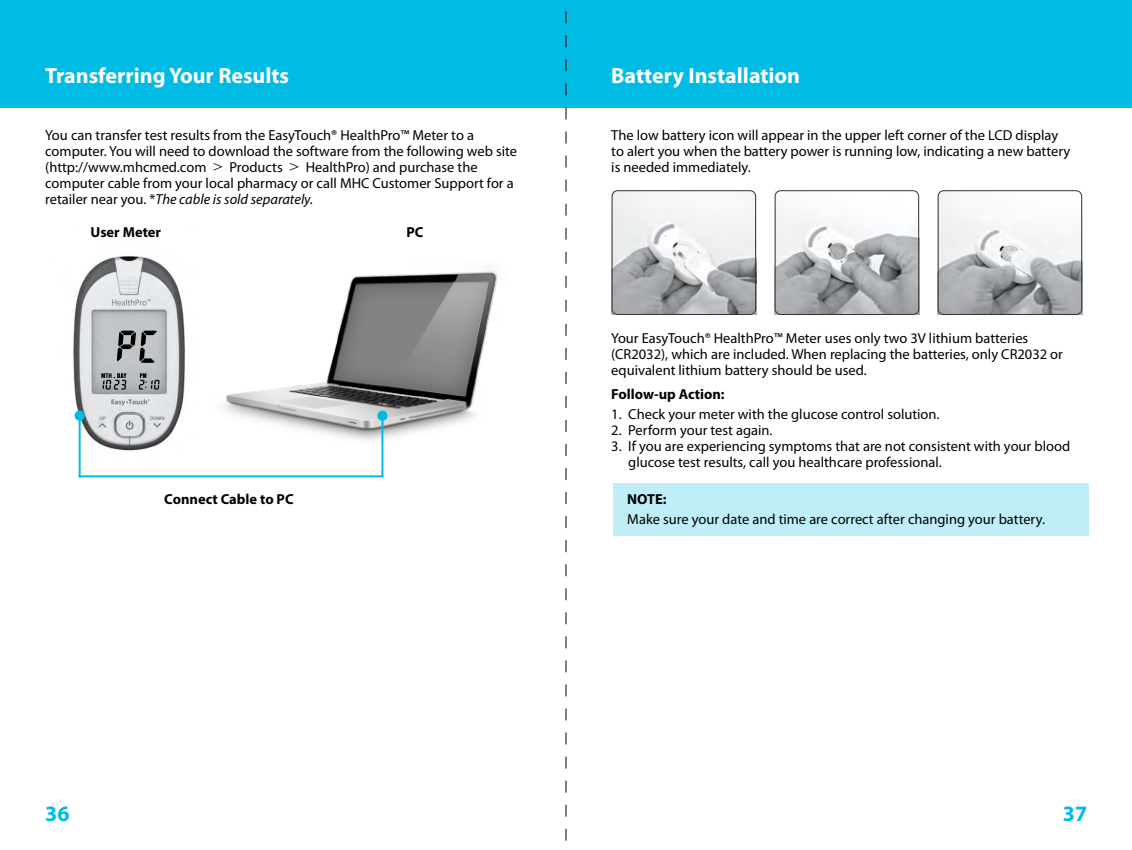
<style>
.page{position:relative;width:1132px;height:850px;background:#fff}
.page>*{position:absolute;margin:0;border:0;box-sizing:border-box;transform-origin:0 0}
.t1{font:700 22px "Myriad Pro";color:#fff}
.t2{font:700 22px "Myriad Pro";color:#00bce4}
.t3{font:14.4px/16px "Myriad Pro";color:#000}
.t4{font:700 14.4px "Myriad Pro";color:#000}
.s1{font-family:"Adobe Myungjo Std";font-weight:500}
.s2{font-style:italic}
</style>
<div class="page">
<div style="left:0;top:0;width:1132px;height:108px;background:#00bce4"></div>
<img style="left:223px;top:271px;width:275px;height:177px">
<img style="left:73px;top:255px;width:112px;height:213px">
<div style="left:613px;top:483px;width:476px;height:53px;background:#bfeef8"></div>
<svg style="left:117px;top:331px;width:40px;height:32px"></svg>
<svg style="left:139px;top:373px;width:21px;height:17px"></svg>
<svg style="left:101px;top:373px;width:26px;height:17px"></svg>
<svg style="left:612px;top:190px;width:144px;height:125px"></svg>
<svg style="left:775px;top:190px;width:144px;height:125px"></svg>
<svg style="left:938px;top:190px;width:144px;height:125px"></svg>
<hr style="left:381px;top:416px;width:2px;height:60px;background:#00bce4">
<hr style="left:80px;top:475px;width:302px;height:2px;background:#00bce4">
<div style="left:377px;top:411px;width:11px;height:10px;background:#00bce4;border-radius:50%"></div>
<div style="left:75px;top:411px;width:10px;height:10px;background:#00bce4;border-radius:50%"></div>
<hr style="left:79px;top:414px;width:2px;height:62px;background:#00bce4">
<svg style="left:566px;top:11px;width:1px;height:830px"></svg>
<h1 class="t1" style="left:45px;top:62px;width:245px">Transferring Your Results</h1>
<h1 class="t1" style="left:611px;top:62px;width:190px">Battery Installation</h1>
<p class="t3" style="left:45px;top:127px;width:473px">You can transfer test results from the EasyTouch® HealthPro™ Meter to a computer. You will need to download the software from the following web site (http://www.mhcmed.com <span class="s1">&gt;</span> Products <span class="s1">&gt;</span> HealthPro) and purchase the computer cable from your local pharmacy or call MHC Customer Support for a retailer near you. *<span class="s2">The cable is sold separately.</span></p>
<p class="t3" style="left:611px;top:127px;width:461px">The low battery icon will appear in the upper left corner of the LCD display to alert you when the battery power is running low, indicating a new battery is needed immediately.</p>
<p class="t4" style="left:91px;top:223px;width:72px">User Meter</p>
<p class="t4" style="left:164px;top:489px;width:131px">Connect Cable to PC</p>
<p class="t4" style="left:406px;top:223px;width:19px">PC</p>
<p class="t3" style="left:611px;top:330px;width:453px">Your EasyTouch® HealthPro™ Meter uses only two 3V lithium batteries (CR2032), which are included. When replacing the batteries, only CR2032 or equivalent lithium battery should be used.</p>
<p class="t4" style="left:611px;top:385px;width:115px">Follow-up Action:</p>
<p class="t3" style="left:611px;top:406px;width:330px">1. Check your meter with the glucose control solution.</p>
<p class="t3" style="left:611px;top:422px;width:163px">2. Perform your test again.</p>
<p class="t3" style="left:628px;top:438px;width:443px;text-indent:-17px">3. If you are experiencing symptoms that are not consistent with your blood glucose test results, call you healthcare professional.</p>
<p class="t4" style="left:627px;top:490px;width:41px">NOTE:</p>
<p class="t3" style="left:627px;top:511px;width:419px">Make sure your date and time are correct after changing your battery.</p>
<h1 class="t2" style="left:45px;top:799px;width:26px">36</h1>
<h1 class="t2" style="left:1063px;top:799px;width:26px">37</h1>
</div>
